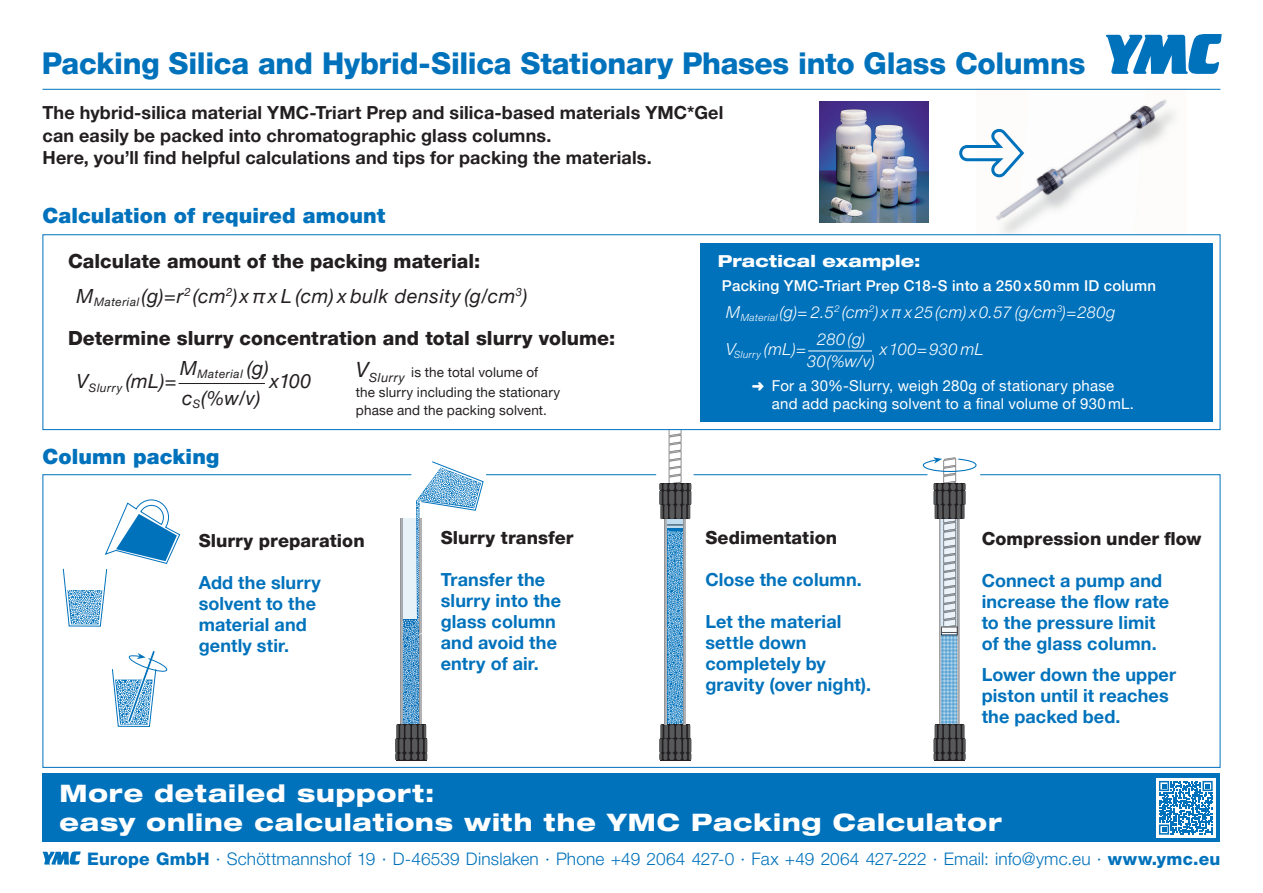
<style>
.page{position:relative;width:1263px;height:893px;background:#fff}
.page>*{position:absolute;margin:0;border:0;box-sizing:border-box;transform-origin:0 0}
.t1{font:800 30px "Helvetica Neue LT Pro";letter-spacing:-.01em;color:#0072bc}
.t2{font:800 expanded 24px/28.5px "Helvetica Neue LT Pro";letter-spacing:.035em;color:#fff}
.t3{font:900 21px "Helvetica Neue LT Pro";letter-spacing:.005em;color:#0072bc}
.t4{font:800 19.5px/34.5px "Helvetica Neue LT Pro";color:#231f20}
.t5{font:italic 19.5px "Helvetica Neue LT Pro";letter-spacing:.02em;color:#231f20}
.t6{font:700 18px/21px "Helvetica Neue LT Pro";letter-spacing:.01em;color:#0072bc}
.t7{font:700 18px/22.5px "Helvetica Neue LT Pro";letter-spacing:.005em;color:#231f20}
.t8{font:800 18px "Helvetica Neue LT Pro";color:#231f20}
.t9{font:300 17.25px "Helvetica Neue LT Pro";letter-spacing:.01em;color:#0072bc}
.t10{font:italic 300 16.5px "Helvetica Neue LT Pro";letter-spacing:.03em;color:#fff}
.t11{font:800 expanded 16.5px "Helvetica Neue LT Pro";letter-spacing:.01em;color:#fff}
.t12{font:15px/18px "Helvetica Neue LT Pro";letter-spacing:.015em;color:#fff}
.t13{font:500 15px "Helvetica Neue LT Pro";letter-spacing:.015em;color:#fff}
.t14{font:13.5px/18.6px "Helvetica Neue LT Pro";letter-spacing:.01em;color:#231f20}
.t15{font:italic 11.7px "Helvetica Neue LT Pro";letter-spacing:.05em;color:#231f20}
.s1{font-weight:400;font-style:italic}
.s2{font-style:italic;font-size:21px}
.s3{font-weight:800}
</style>
<div class="page">
<img style="left:996px;top:99px;width:180px;height:135px">
<svg style="left:1106px;top:34px;width:116px;height:40px"></svg>
<svg style="left:43px;top:851px;width:38px;height:14px"></svg>
<hr style="left:43px;top:89px;width:1177px;height:1px;background:#0072bc">
<div style="left:43px;top:774px;width:1177px;height:68px;background:#0072bc"></div>
<div style="left:1156px;top:778px;width:59px;height:59px;background:#fff"></div>
<svg style="left:1159px;top:781px;width:54px;height:54px"></svg>
<img style="left:819px;top:102px;width:110px;height:120px">
<svg style="left:42px;top:474px;width:1179px;height:294px"></svg>
<svg style="left:667px;top:519px;width:16px;height:6px"></svg>
<svg style="left:659px;top:525px;width:32px;height:235px"></svg>
<hr style="left:665px;top:518px;width:1px;height:206px;background:#acadb1">
<hr style="left:684px;top:518px;width:1px;height:206px;background:#afb0b4">
<svg style="left:659px;top:430px;width:32px;height:89px"></svg>
<svg style="left:937px;top:724px;width:25px;height:14px"></svg>
<hr style="left:957px;top:724px;width:3px;height:15px;background:#57585a;border-radius:2px">
<svg style="left:938px;top:724px;width:4px;height:15px"></svg>
<hr style="left:962px;top:724px;width:3px;height:15px;background:#57585a">
<hr style="left:934px;top:724px;width:3px;height:15px;background:#57585a">
<div style="left:950px;top:724px;width:5px;height:15px;background:#57585a;border-radius:2px"></div>
<div style="left:944px;top:724px;width:5px;height:15px;background:#57585a;border-radius:2px"></div>
<svg style="left:936px;top:738px;width:27px;height:15px"></svg>
<svg style="left:957px;top:738px;width:4px;height:15px"></svg>
<svg style="left:938px;top:738px;width:4px;height:15px"></svg>
<hr style="left:963px;top:738px;width:3px;height:15px;background:#57585a">
<hr style="left:933px;top:738px;width:3px;height:15px;background:#57585a">
<div style="left:950px;top:738px;width:6px;height:15px;background:#57585a;border-radius:3px"></div>
<div style="left:943px;top:738px;width:6px;height:15px;background:#57585a;border-radius:3px"></div>
<div style="left:935px;top:753px;width:30px;height:7px;background:#231f20"></div>
<svg style="left:957px;top:753px;width:9px;height:7px"></svg>
<svg style="left:933px;top:753px;width:9px;height:7px"></svg>
<div style="left:950px;top:753px;width:6px;height:7px;background:#57585a;border-radius:3px"></div>
<div style="left:943px;top:753px;width:6px;height:7px;background:#57585a;border-radius:3px"></div>
<svg style="left:922px;top:457px;width:55px;height:267px"></svg>
<hr style="left:486px;top:474px;width:170px;height:1px;background:#0072bc">
<hr style="left:693px;top:474px;width:234px;height:1px;background:#0072bc">
<svg style="left:112px;top:650px;width:57px;height:77px"></svg>
<svg style="left:62px;top:499px;width:119px;height:128px"></svg>
<svg style="left:395px;top:461px;width:89px;height:299px"></svg>
<div style="left:43px;top:234px;width:1177px;height:196px;border:1px solid #0072bc"></div>
<div style="left:700px;top:243px;width:513px;height:178px;background:#0072bc"></div>
<hr style="left:808px;top:351px;width:64px;height:1px;background:#fff">
<hr style="left:179px;top:383px;width:86px;height:1px;background:#231f20">
<svg style="left:996px;top:130px;width:26px;height:46px"></svg>
<h1 class="t1" style="left:42px;top:45px;width:1045px">Packing Silica and Hybrid-Silica Stationary Phases into Glass Columns</h1>
<p class="t7" style="left:43px;top:101px;width:682px">The hybrid-silica material YMC-Triart Prep and silica-based materials YMC*Gel can easily be packed into chromatographic glass columns.<br>Here, you’ll find helpful calculations and tips for packing the materials.</p>
<p class="t3" style="left:43px;top:203px;width:344px">Calculation of required amount</p>
<p class="t4" style="left:77px;top:244px;width:452px;text-indent:-9px">Calculate amount of the packing material:<br><span class="s1">M</span><sub>Material</sub><span class="s1">(g)=r</span><sup>2</sup> <span class="s1">(cm</span><sup>2</sup><span class="s1">)x πx L (cm) x bulk density (g/cm</span><sup>3</sup><span class="s1">)</span></p>
<p class="t4" style="left:68px;top:320px;width:549px">Determine slurry concentration and total slurry volume:</p>
<p class="t5" style="left:77px;top:369px;width:102px">V<sub>Slurry</sub> (mL)=</p>
<p class="t15" style="left:180px;top:367px;width:90px"><sup>M</sup>Material <sup>(g)</sup></p>
<p class="t14" style="left:356px;top:363px;width:206px"><span class="s2">V</span><sub>Slurry</sub> is the total volume of the slurry including the stationary phase and the packing solvent.</p>
<p class="t5" style="left:270px;top:369px;width:43px">x100</p>
<p class="t5" style="left:182px;top:386px;width:80px">c<sub>S</sub>(%w/v)</p>
<p class="t3" style="left:43px;top:444px;width:178px">Column packing</p>
<p class="t8" style="left:199px;top:530px;width:167px">Slurry preparation</p>
<p class="t6" style="left:199px;top:572px;width:124px">Add the slurry solvent to the material and gently stir.</p>
<p class="t8" style="left:441px;top:527px;width:134px">Slurry transfer</p>
<p class="t6" style="left:441px;top:569px;width:122px">Transfer the slurry into the glass column and avoid the entry of air.</p>
<p class="t11" style="left:718px;top:250px;width:204px">Practical example:</p>
<p class="t13" style="left:722px;top:276px;width:436px">Packing YMC-Triart Prep C18-S into a 250 x 50mm ID column</p>
<p class="t10" style="left:726px;top:302px;width:391px">M<sub>Material</sub>(g)= 2.5<sup>2</sup> (cm<sup>2</sup>)xπ x 25(cm) x 0.57 (g/cm<sup>3</sup>)=280g</p>
<p class="t10" style="left:726px;top:339px;width:82px">V<sub>Slurry</sub> (mL)=</p>
<p class="t10" style="left:817px;top:329px;width:50px">280 (g)</p>
<p class="t10" style="left:880px;top:339px;width:106px">x100=930 mL</p>
<p class="t10" style="left:807px;top:351px;width:69px">30(%w/v)</p>
<p class="t12" style="left:772px;top:376px;width:364px;text-indent:-20px">➜ For a 30%-Slurry, weigh 280g of stationary phase and add packing solvent to a final volume of 930 mL.</p>
<p class="t8" style="left:705px;top:527px;width:133px">Sedimentation</p>
<p class="t6" style="left:705px;top:569px;width:158px">Close the column.</p>
<p class="t6" style="left:705px;top:611px;width:167px">Let the material settle down completely by gravity (over night).</p>
<p class="t8" style="left:982px;top:527px;width:221px">Compression under flow</p>
<p class="t6" style="left:982px;top:569px;width:189px">Connect a pump and increase the flow rate to the pressure limit of the glass column.</p>
<p class="t6" style="left:982px;top:664px;width:196px">Lower down the upper piston until it reaches the packed bed.</p>
<h2 class="t2" style="left:60px;top:779px;width:944px">More detailed support:<br>easy online calculations with the YMC Packing Calculator</h2>
<p class="t9" style="left:87px;top:848px;width:1135px"><span class="s3">Europe GmbH</span> · Schöttmannshof 19 · D-46539 Dinslaken · Phone +49 2064 427-0 · Fax +49 2064 427-222 · Email: info@ymc.eu · <span class="s3">www.ymc.eu</span></p>
</div>
